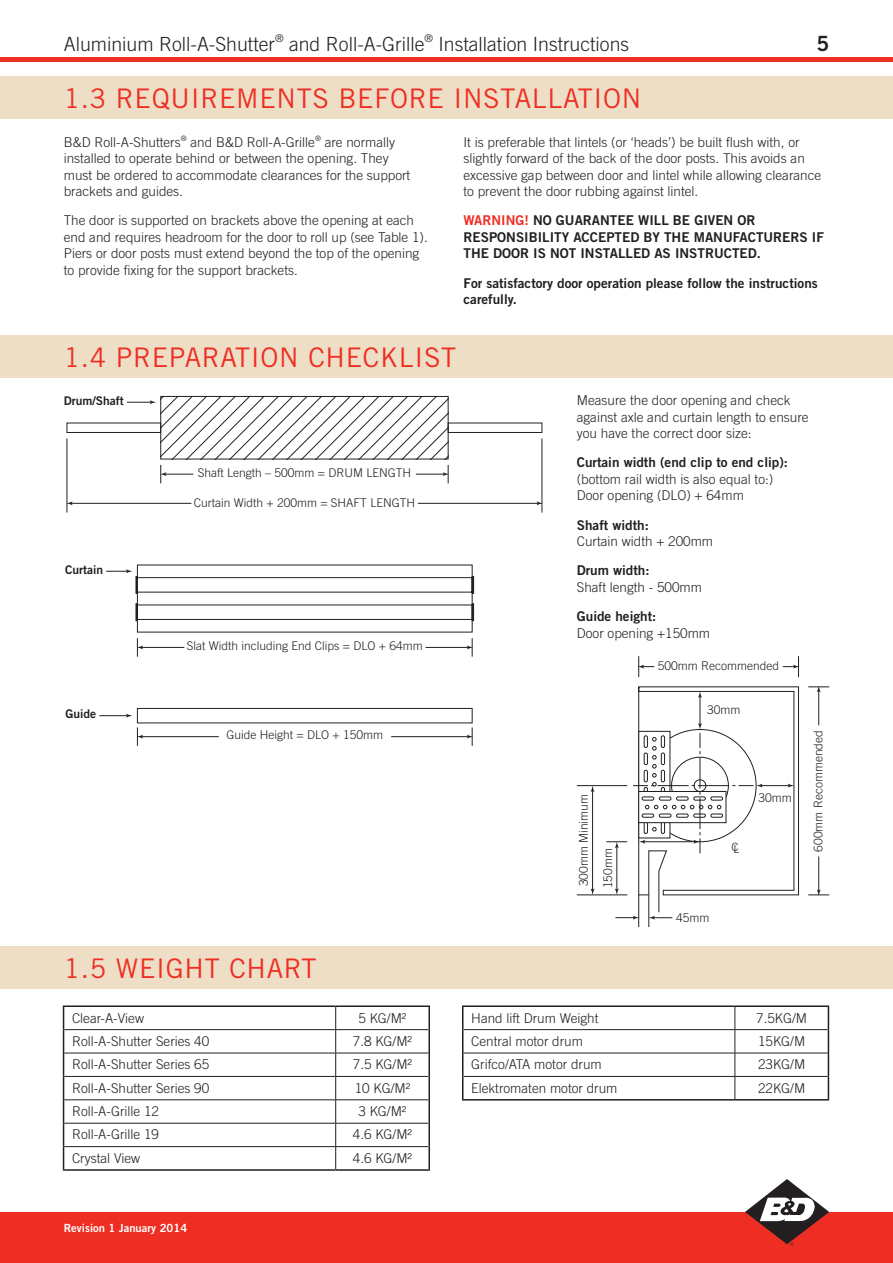
<style>
.page{position:relative;width:893px;height:1263px;background:#fff}
.page>*{position:absolute;margin:0;border:0;box-sizing:border-box;transform-origin:0 0}
.t1{font:27px "Trade Gothic";letter-spacing:.025em;color:#ee2e22}
.t2{font:21px "Trade Gothic Bold Two";color:#231f20}
.t3{font:300 19.5px "Trade Gothic";color:#231f20}
.t4{font:300 13.5px/16.5px "Trade Gothic";color:#231f20}
.t5{font:13.5px/16.5px "Trade Gothic Bold Two";color:#231f20}
.t6{font:300 12px/24.3px "Trade Gothic";color:#231f20}
.t7{font:12px "Trade Gothic Bold Two";color:#231f20}
.t8{font:300 11.55px "Trade Gothic";color:#231f20}
.t9{font:11.25px "Trade Gothic Bold Two";color:#fff}
.t10{font:300 10.8px "Trade Gothic";color:#231f20}
.s1{color:#ee2e22}
</style>
<div class="page">
<div style="left:0;top:77px;width:893px;height:42px;background:#efdec6"></div>
<div style="left:0;top:335px;width:893px;height:42px;background:#efdec6"></div>
<svg style="left:66px;top:396px;width:476px;height:63px"></svg>
<svg style="left:160px;top:465px;width:33px;height:18px"></svg>
<svg style="left:416px;top:465px;width:33px;height:18px"></svg>
<hr style="left:418px;top:503px;width:120px;height:1px;background:#231f20">
<svg style="left:537px;top:501px;width:5px;height:4px"></svg>
<hr style="left:71px;top:503px;width:120px;height:1px;background:#231f20">
<svg style="left:66px;top:501px;width:7px;height:4px"></svg>
<hr style="left:67px;top:438px;width:1px;height:74px;background:#231f20">
<hr style="left:542px;top:438px;width:1px;height:74px;background:#231f20">
<svg style="left:106px;top:564px;width:368px;height:93px"></svg>
<svg style="left:99px;top:708px;width:374px;height:38px"></svg>
<svg style="left:638px;top:656px;width:16px;height:21px"></svg>
<svg style="left:783px;top:656px;width:16px;height:21px"></svg>
<hr style="left:592px;top:790px;width:1px;height:100px;background:#231f20">
<svg style="left:591px;top:786px;width:3px;height:6px"></svg>
<svg style="left:591px;top:888px;width:3px;height:7px"></svg>
<hr style="left:818px;top:856px;width:1px;height:35px;background:#231f20">
<svg style="left:808px;top:889px;width:21px;height:7px"></svg>
<hr style="left:818px;top:690px;width:1px;height:35px;background:#231f20">
<svg style="left:808px;top:686px;width:21px;height:6px"></svg>
<hr style="left:577px;top:895px;width:50px;height:1px;background:#231f20">
<hr style="left:577px;top:785px;width:50px;height:1px;background:#231f20">
<svg style="left:606px;top:686px;width:193px;height:241px"></svg>
<div style="left:0;top:946px;width:893px;height:42px;background:#efdec6"></div>
<hr style="left:63px;top:1005px;width:273px;height:2px;background:#231f20">
<hr style="left:336px;top:1005px;width:94px;height:2px;background:#231f20">
<hr style="left:428px;top:1007px;width:2px;height:23px;background:#231f20">
<hr style="left:428px;top:1030px;width:2px;height:23px;background:#231f20">
<hr style="left:428px;top:1053px;width:2px;height:23px;background:#231f20">
<hr style="left:428px;top:1076px;width:2px;height:24px;background:#231f20">
<hr style="left:428px;top:1100px;width:2px;height:23px;background:#231f20">
<hr style="left:64px;top:1029px;width:272px;height:1px;background:#231f20">
<hr style="left:336px;top:1029px;width:92px;height:1px;background:#231f20">
<hr style="left:64px;top:1053px;width:272px;height:1px;background:#231f20">
<hr style="left:336px;top:1053px;width:92px;height:1px;background:#231f20">
<hr style="left:64px;top:1076px;width:272px;height:1px;background:#231f20">
<hr style="left:336px;top:1076px;width:92px;height:1px;background:#231f20">
<hr style="left:64px;top:1099px;width:272px;height:1px;background:#231f20">
<hr style="left:336px;top:1099px;width:92px;height:1px;background:#231f20">
<hr style="left:428px;top:1146px;width:2px;height:23px;background:#231f20">
<hr style="left:63px;top:1169px;width:273px;height:2px;background:#231f20">
<hr style="left:336px;top:1169px;width:94px;height:2px;background:#231f20">
<hr style="left:64px;top:1123px;width:272px;height:1px;background:#231f20">
<hr style="left:336px;top:1123px;width:92px;height:1px;background:#231f20">
<svg style="left:335px;top:1007px;width:1px;height:162px"></svg>
<hr style="left:64px;top:1146px;width:272px;height:1px;background:#231f20">
<hr style="left:336px;top:1146px;width:92px;height:1px;background:#231f20">
<svg style="left:63px;top:1007px;width:1px;height:162px"></svg>
<hr style="left:428px;top:1123px;width:2px;height:23px;background:#231f20">
<hr style="left:462px;top:1099px;width:273px;height:1px;background:#231f20">
<hr style="left:735px;top:1099px;width:94px;height:1px;background:#231f20">
<hr style="left:463px;top:1053px;width:272px;height:1px;background:#231f20">
<hr style="left:735px;top:1053px;width:93px;height:1px;background:#231f20">
<hr style="left:463px;top:1076px;width:272px;height:1px;background:#231f20">
<hr style="left:735px;top:1076px;width:93px;height:1px;background:#231f20">
<hr style="left:462px;top:1005px;width:273px;height:2px;background:#231f20">
<svg style="left:462px;top:1007px;width:1px;height:92px"></svg>
<hr style="left:735px;top:1005px;width:94px;height:2px;background:#231f20">
<svg style="left:828px;top:1007px;width:1px;height:92px"></svg>
<svg style="left:735px;top:1007px;width:1px;height:92px"></svg>
<hr style="left:463px;top:1029px;width:272px;height:1px;background:#231f20">
<hr style="left:735px;top:1029px;width:93px;height:1px;background:#231f20">
<div style="left:0;top:57px;width:893px;height:5px;background:#ee2e22"></div>
<div style="left:0;top:1212px;width:893px;height:51px;background:#ee2e22"></div>
<svg style="left:745px;top:1179px;width:84px;height:67px"></svg>
<p class="t10" style="left:275px;top:32px;width:10px">®</p>
<h3 class="t3" style="left:289px;top:33px;width:137px">and Roll-A-Grille</h3>
<p class="t10" style="left:424px;top:32px;width:10px">®</p>
<h3 class="t3" style="left:438px;top:33px;width:192px">Installation Instructions</h3>
<h3 class="t3" style="left:64px;top:33px;width:213px">Aluminium Roll-A-Shutter</h3>
<h2 class="t2" style="left:816px;top:31px;width:14px">5</h2>
<h1 class="t1" style="left:64px;top:82px;width:579px">1.3 REQUIREMENTS BEFORE INSTALLATION</h1>
<p class="t4" style="left:64px;top:133px;width:348px">B&amp;D Roll-A-Shutters<sup>®</sup> and B&amp;D Roll-A-Grille<sup>®</sup> are normally installed to operate behind or between the opening. They must be ordered to accommodate clearances for the support brackets and guides.</p>
<p class="t4" style="left:64px;top:212px;width:366px">The door is supported on brackets above the opening at each end and requires headroom for the door to roll up (see Table 1).<br>Piers or door posts must extend beyond the top of the opening to provide fixing for the support brackets.</p>
<p class="t4" style="left:463px;top:133px;width:359px">It is preferable that lintels (or ‘heads’) be built flush with, or slightly forward of the back of the door posts. This avoids an excessive gap between door and lintel while allowing clearance to prevent the door rubbing against lintel.</p>
<p class="t5" style="left:463px;top:212px;width:362px"><span class="s1">WARNING!</span> NO GUARANTEE WILL BE GIVEN OR<br>RESPONSIBILITY ACCEPTED BY THE MANUFACTURERS IF<br>THE DOOR IS NOT INSTALLED AS INSTRUCTED.</p>
<p class="t5" style="left:463px;top:274px;width:356px">For satisfactory door operation please follow the instructions carefully.</p>
<h1 class="t1" style="left:64px;top:341px;width:394px">1.4 PREPARATION CHECKLIST</h1>
<p class="t7" style="left:64px;top:393px;width:61px">Drum/Shaft</p>
<p class="t7" style="left:65px;top:562px;width:40px">Curtain</p>
<p class="t7" style="left:66px;top:706px;width:32px">Guide</p>
<p class="t6" style="left:198px;top:461px;width:215px">Shaft Length – 500mm = DRUM LENGTH</p>
<p class="t6" style="left:194px;top:490px;width:223px">Curtain Width + 200mm = SHAFT LENGTH</p>
<p class="t6" style="left:187px;top:634px;width:237px">Slat Width including End Clips = DLO + 64mm</p>
<p class="t6" style="left:227px;top:723px;width:158px">Guide Height = DLO + 150mm</p>
<h1 class="t1" style="left:64px;top:952px;width:254px">1.5 WEIGHT CHART</h1>
<p class="t4" style="left:72px;top:1009px;width:73px">Clear-A-View</p>
<p class="t4" style="left:358px;top:1009px;width:50px">5 KG/M²</p>
<p class="t4" style="left:72px;top:1033px;width:139px">Roll-A-Shutter Series 40</p>
<p class="t4" style="left:353px;top:1033px;width:61px">7.8 KG/M²</p>
<p class="t4" style="left:72px;top:1056px;width:139px">Roll-A-Shutter Series 65</p>
<p class="t4" style="left:353px;top:1056px;width:61px">7.5 KG/M²</p>
<p class="t4" style="left:72px;top:1079px;width:139px">Roll-A-Shutter Series 90</p>
<p class="t4" style="left:355px;top:1079px;width:57px">10 KG/M²</p>
<p class="t4" style="left:72px;top:1103px;width:88px">Roll-A-Grille 12</p>
<p class="t4" style="left:358px;top:1103px;width:50px">3 KG/M²</p>
<p class="t4" style="left:72px;top:1126px;width:88px">Roll-A-Grille 19</p>
<p class="t4" style="left:353px;top:1126px;width:61px">4.6 KG/M²</p>
<p class="t4" style="left:72px;top:1150px;width:70px">Crystal View</p>
<p class="t4" style="left:353px;top:1150px;width:61px">4.6 KG/M²</p>
<p class="t4" style="left:577px;top:392px;width:233px">Measure the door opening and check against axle and curtain length to ensure you have the correct door size:</p>
<p class="t5" style="left:577px;top:454px;width:213px">Curtain width (end clip to end clip):</p>
<p class="t4" style="left:577px;top:471px;width:198px">(bottom rail width is also equal to:)<br>Door opening (DLO) + 64mm</p>
<p class="t5" style="left:577px;top:516px;width:73px">Shaft width:</p>
<p class="t4" style="left:577px;top:533px;width:138px">Curtain width + 200mm</p>
<p class="t5" style="left:577px;top:562px;width:74px">Drum width:</p>
<p class="t4" style="left:577px;top:579px;width:127px">Shaft length - 500mm</p>
<p class="t5" style="left:577px;top:608px;width:81px">Guide height:</p>
<p class="t4" style="left:577px;top:624px;width:135px">Door opening +150mm</p>
<p class="t6" style="left:658px;top:654px;width:123px">500mm Recommended</p>
<p class="t6" style="left:707px;top:698px;width:35px">30mm</p>
<p class="t6" style="left:571px;top:888px;width:96px;rotate:-90deg">300mm Minimum<br>150mm</p>
<p class="t6" style="left:758px;top:786px;width:35px">30mm</p>
<p class="t8" style="left:732px;top:841px;width:9px">CL</p>
<p class="t6" style="left:676px;top:905px;width:35px">45mm</p>
<p class="t6" style="left:806px;top:851px;width:123px;rotate:-90deg">600mm Recommended</p>
<p class="t4" style="left:471px;top:1009px;width:129px">Hand lift Drum Weight</p>
<p class="t4" style="left:756px;top:1009px;width:53px">7.5KG/M</p>
<p class="t4" style="left:471px;top:1033px;width:113px">Central motor drum</p>
<p class="t4" style="left:758px;top:1033px;width:49px">15KG/M</p>
<p class="t4" style="left:471px;top:1056px;width:132px">Grifco/ATA motor drum</p>
<p class="t4" style="left:758px;top:1056px;width:49px">23KG/M</p>
<p class="t4" style="left:471px;top:1079px;width:148px">Elektromaten motor drum</p>
<p class="t4" style="left:758px;top:1079px;width:49px">22KG/M</p>
<p class="t9" style="left:64px;top:1221px;width:125px">Revision 1 January 2014</p>
</div>
